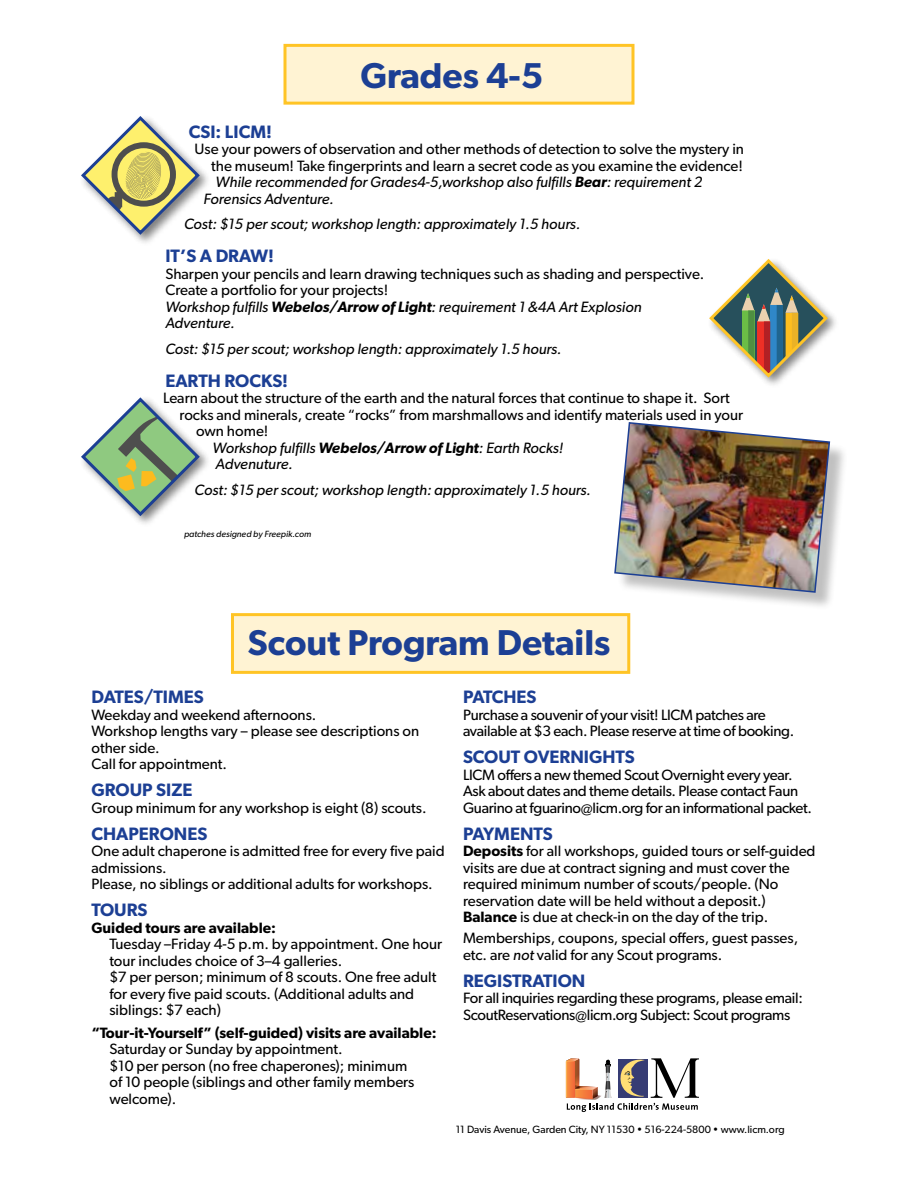
<style>
.page{position:relative;width:918px;height:1188px;background:#fff}
.page>*{position:absolute;margin:0;border:0;box-sizing:border-box;transform-origin:0 0}
.t1{font:600 36px "Gibson";color:#1c3f94}
.t2{font:600 18px "Gibson";color:#1c3f94}
.t3{font:600 18px "Gibson";letter-spacing:-.02em;color:#1c3f94}
.t4{font:15px/16.5px "Gibson";color:#000}
.t5{font:15px/16.5px "Gibson";letter-spacing:-.02em;color:#000}
.t6{font:italic 15px "Gibson";color:#000}
.t7{font:600 15px "Gibson";color:#000}
.t8{font:10.5px "Gibson";color:#000}
.t9{font:italic 9px "Gibson";color:#000}
.s1{font-weight:600}
.s2{font-style:italic}
.s3{font-weight:600;font-style:italic}
</style>
<div class="page">
<div style="left:284px;top:44px;width:350px;height:61px;background:#fff3d3;border:3px solid #ffc425"></div>
<div style="left:78px;top:113px;width:133px;height:133px;background:#000;opacity:.5"></div>
<svg style="left:79px;top:114px;width:123px;height:123px"></svg>
<div style="left:706px;top:256px;width:133px;height:133px;background:#000;opacity:.5"></div>
<svg style="left:707px;top:257px;width:123px;height:123px"></svg>
<div style="left:78px;top:395px;width:133px;height:133px;background:#000;opacity:.5"></div>
<svg style="left:79px;top:395px;width:123px;height:123px"></svg>
<div style="left:617px;top:425px;width:232px;height:186px;background:#000;opacity:.25"></div>
<img style="left:614px;top:422px;width:217px;height:172px">
<div style="left:231px;top:613px;width:399px;height:61px;background:#fff3d3;border:3px solid #ffc425"></div>
<svg style="left:566px;top:1058px;width:133px;height:54px"></svg>
<h1 class="t1" style="left:360px;top:54px;width:184px">Grades 4-5</h1>
<p class="t2" style="left:189px;top:121px;width:85px">CSI: LICM!</p>
<p class="t4" style="left:195px;top:141px;width:551px">Use your powers of observation and other methods of detection to solve the mystery in</p>
<p class="t4" style="left:211px;top:157px;width:533px">the museum! Take fingerprints and learn a secret code as you examine the evidence!</p>
<p class="t6" style="left:216px;top:173px;width:488px">While recommended for Grades4-5,workshop also fulfills <span class="s1">Bear</span>: requirement 2</p>
<p class="t6" style="left:204px;top:190px;width:132px">Forensics Adventure.</p>
<p class="t6" style="left:184px;top:215px;width:398px">Cost: $15 per scout; workshop length: approximately 1.5 hours.</p>
<p class="t2" style="left:165px;top:245px;width:110px">IT’S A DRAW!</p>
<p class="t4" style="left:165px;top:265px;width:540px">Sharpen your pencils and learn drawing techniques such as shading and perspective.<br>Create a portfolio for your projects!<br><span class="s2">Workshop fulfills</span> <span class="s3">Webelos/Arrow of Light</span><span class="s2">: requirement 1 &amp;4A Art Explosion Adventure.</span></p>
<p class="t6" style="left:165px;top:340px;width:398px">Cost: $15 per scout; workshop length: approximately 1.5 hours.</p>
<p class="t2" style="left:165px;top:370px;width:124px">EARTH ROCKS!</p>
<p class="t4" style="left:163px;top:390px;width:568px">Learn about the structure of the earth and the natural forces that continue to shape it. Sort</p>
<p class="t4" style="left:180px;top:406px;width:565px">rocks and minerals, create “rocks” from marshmallows and identify materials used in your</p>
<p class="t4" style="left:196px;top:423px;width:74px">own home!</p>
<p class="t6" style="left:213px;top:439px;width:352px">Workshop fulfills <span class="s1">Webelos/Arrow of Light</span>: Earth Rocks!</p>
<p class="t6" style="left:216px;top:455px;width:79px">Advenuture.</p>
<p class="t6" style="left:195px;top:481px;width:398px">Cost: $15 per scout; workshop length: approximately 1.5 hours.</p>
<p class="t9" style="left:184px;top:528px;width:129px">patches designed by Freepik.com</p>
<h1 class="t1" style="left:248px;top:621px;width:364px">Scout Program Details</h1>
<p class="t2" style="left:91px;top:686px;width:114px">DATES/TIMES</p>
<p class="t4" style="left:91px;top:706px;width:329px">Weekday and weekend afternoons.<br>Workshop lengths vary – please see descriptions on other side.<br>Call for appointment.</p>
<p class="t2" style="left:91px;top:779px;width:102px">GROUP SIZE</p>
<p class="t4" style="left:91px;top:799px;width:337px">Group minimum for any workshop is eight (8) scouts.</p>
<p class="t2" style="left:91px;top:823px;width:117px">CHAPERONES</p>
<p class="t4" style="left:91px;top:843px;width:355px">One adult chaperone is admitted free for every five paid admissions.<br>Please, no siblings or additional adults for workshops.</p>
<p class="t2" style="left:91px;top:899px;width:58px">TOURS</p>
<p class="t7" style="left:91px;top:919px;width:186px">Guided tours are available:</p>
<p class="t4" style="left:109px;top:936px;width:334px">Tuesday –Friday 4-5 p.m. by appointment. One hour tour includes choice of 3–4 galleries.<br>$7 per person; minimum of 8 scouts. One free adult for every five paid scouts. (Additional adults and siblings: $7 each)</p>
<p class="t7" style="left:91px;top:1024px;width:347px">“Tour-it-Yourself” (self-guided) visits are available:</p>
<p class="t4" style="left:109px;top:1041px;width:306px">Saturday or Sunday by appointment.<br>$10 per person (no free chaperones); minimum of 10 people (siblings and other family members welcome).</p>
<p class="t3" style="left:463px;top:686px;width:75px">PATCHES</p>
<p class="t5" style="left:463px;top:706px;width:333px">Purchase a souvenir of your visit! LICM patches are available at $3 each. Please reserve at time of booking.</p>
<p class="t2" style="left:463px;top:746px;width:173px">SCOUT OVERNIGHTS</p>
<p class="t5" style="left:463px;top:766px;width:351px">LICM offers a new themed Scout Overnight every year.<br>Ask about dates and theme details. Please contact Faun<br>Guarino at fguarino@licm.org for an informational packet.</p>
<p class="t2" style="left:463px;top:823px;width:91px">PAYMENTS</p>
<p class="t4" style="left:463px;top:843px;width:354px"><span class="s1">Deposits</span> for all workshops, guided tours or self-guided visits are due at contract signing and must cover the required minimum number of scouts/people. (No reservation date will be held without a deposit.)<br><span class="s1">Balance</span> is due at check-in on the day of the trip.</p>
<p class="t4" style="left:463px;top:930px;width:337px">Memberships, coupons, special offers, guest passes, etc. are <span class="s2">not</span> valid for any Scout programs.</p>
<p class="t2" style="left:463px;top:970px;width:124px">REGISTRATION</p>
<p class="t5" style="left:463px;top:990px;width:341px">For all inquiries regarding these programs, please email:<br>ScoutReservations@licm.org Subject: Scout programs</p>
<p class="t8" style="left:456px;top:1123px;width:330px">11 Davis Avenue, Garden City, NY 11530 • 516-224-5800 • www.licm.org</p>
</div>
